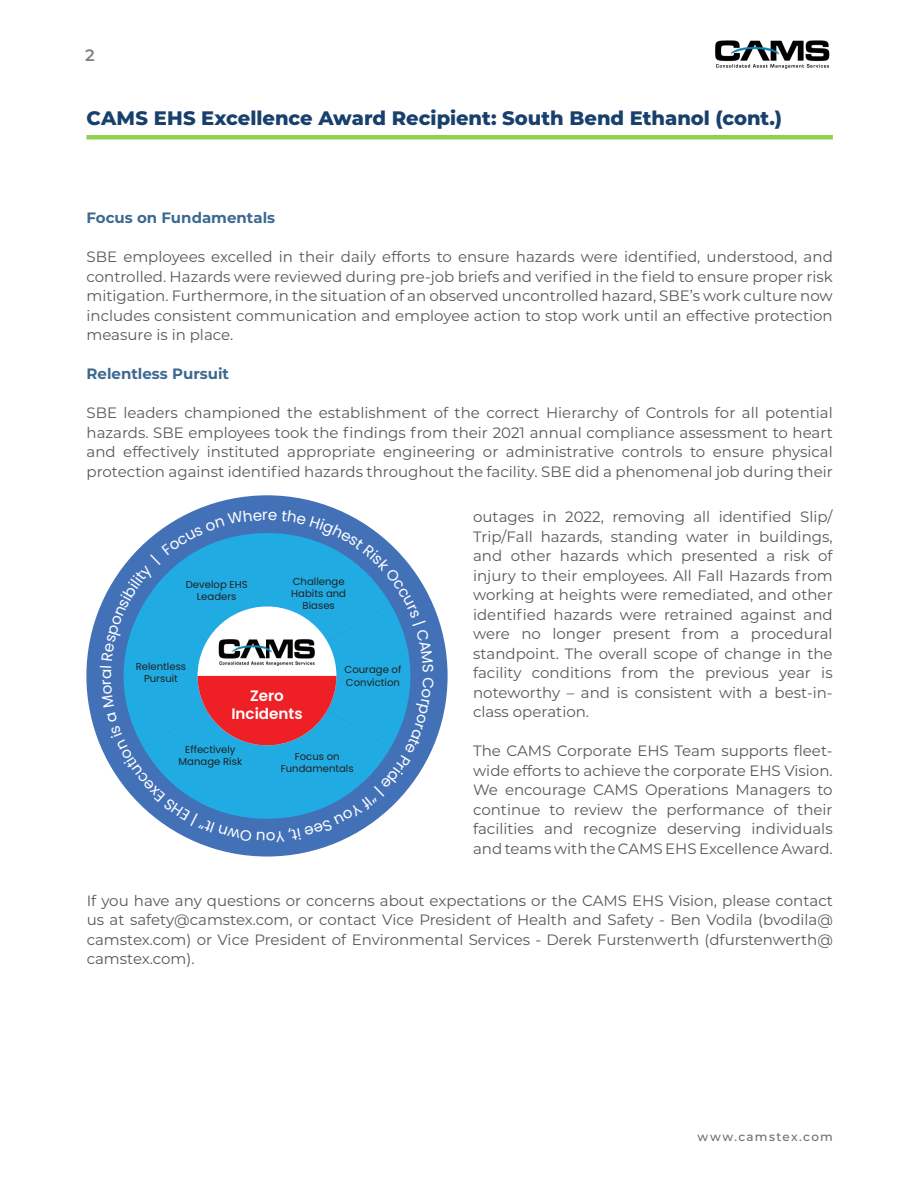
<style>
.page{position:relative;width:918px;height:1188px;background:#fff}
.page>*{position:absolute;margin:0;border:0;box-sizing:border-box;transform-origin:0 0}
.Title_01{font:800 19.5px "Montserrat";color:#17406d}
.MP_Number_01{font:600 16.5px "Montserrat";color:#808285}
.t1{font:600 15.15px/18.1px "Poppins";color:#fff;text-align:center}
.t2{font:15px/19.5px "Montserrat";color:#57585a;text-align:justify}
.t3{font:700 15px "Montserrat";color:#3d6991}
.t4{font:500 12px "Montserrat";letter-spacing:.11em;color:#6c6d70}
.t5{font:10.05px/12.1px "Poppins";color:#231f20;text-align:center}
</style>
<div class="page">
<img style="left:715px;top:40px;width:115px;height:29px">
<div style="left:86px;top:135px;width:747px;height:5px;background:#92d050"></div>
<div style="left:86px;top:495px;width:362px;height:362px;background:#4371b8;border-radius:50%"></div>
<svg style="left:100px;top:510px;width:334px;height:332px"></svg>
<p class="MP_Number_01" style="left:85px;top:44px;width:11px">2</p>
<p class="Title_01" style="left:87px;top:104px;width:697px">CAMS EHS Excellence Award Recipient: South Bend Ethanol (cont.)</p>
<p class="t3" style="left:87px;top:207px;width:190px">Focus on Fundamentals</p>
<p class="t2" style="left:87px;top:246px;width:748px">SBE employees excelled in their daily efforts to ensure hazards were identified, understood, and controlled. Hazards were reviewed during pre-job briefs and verified in the field to ensure proper risk mitigation. Furthermore, in the situation of an observed uncontrolled hazard, SBE’s work culture now includes consistent communication and employee action to stop work until an effective protection measure is in place.</p>
<p class="t3" style="left:87px;top:363px;width:144px">Relentless Pursuit</p>
<p class="t2" style="left:87px;top:402px;width:748px">SBE leaders championed the establishment of the correct Hierarchy of Controls for all potential hazards. SBE employees took the findings from their 2021 annual compliance assessment to heart and effectively instituted appropriate engineering or administrative controls to ensure physical protection against identified hazards throughout the facility. SBE did a phenomenal job during their</p>
<p class="t2" style="left:473px;top:507px;width:361px">outages in 2022, removing all identified Slip/ Trip/Fall hazards, standing water in buildings, and other hazards which presented a risk of injury to their employees. All Fall Hazards from working at heights were remediated, and other identified hazards were retrained against and were no longer present from a procedural standpoint. The overall scope of change in the facility conditions from the previous year is noteworthy – and is consistent with a best-in&shy;class operation.</p>
<p class="t2" style="left:473px;top:741px;width:361px">The CAMS Corporate EHS Team supports fleet&shy;wide efforts to achieve the corporate EHS Vision.<br>We encourage CAMS Operations Managers to continue to review the performance of their facilities and recognize deserving individuals and teams with the CAMS EHS Excellence Award.</p>
<p class="t5" style="left:186px;top:579px;width:63px">Develop EHS<br>Leaders</p>
<p class="t5" style="left:291px;top:575px;width:56px">Challenge<br>Habits and<br>Biases</p>
<p class="t5" style="left:136px;top:660px;width:52px">Relentless<br>Pursuit</p>
<p class="t5" style="left:345px;top:664px;width:58px;text-align:left">Courage of<br>Conviction</p>
<p class="t1" style="left:231px;top:687px;width:73px">Zero<br>Incidents</p>
<p class="t5" style="left:179px;top:743px;width:65px">Effectively<br>Manage Risk</p>
<p class="t5" style="left:281px;top:750px;width:74px">Focus on<br>Fundamentals</p>
<p class="t2" style="left:87px;top:890px;width:748px">If you have any questions or concerns about expectations or the CAMS EHS Vision, please contact us at safety@camstex.com, or contact Vice President of Health and Safety - Ben Vodila (bvodila@ camstex.com) or Vice President of Environmental Services - Derek Furstenwerth (dfurstenwerth@ camstex.com).</p>
<p class="t4" style="left:697px;top:1128px;width:137px">www.camstex.com</p>
</div>
